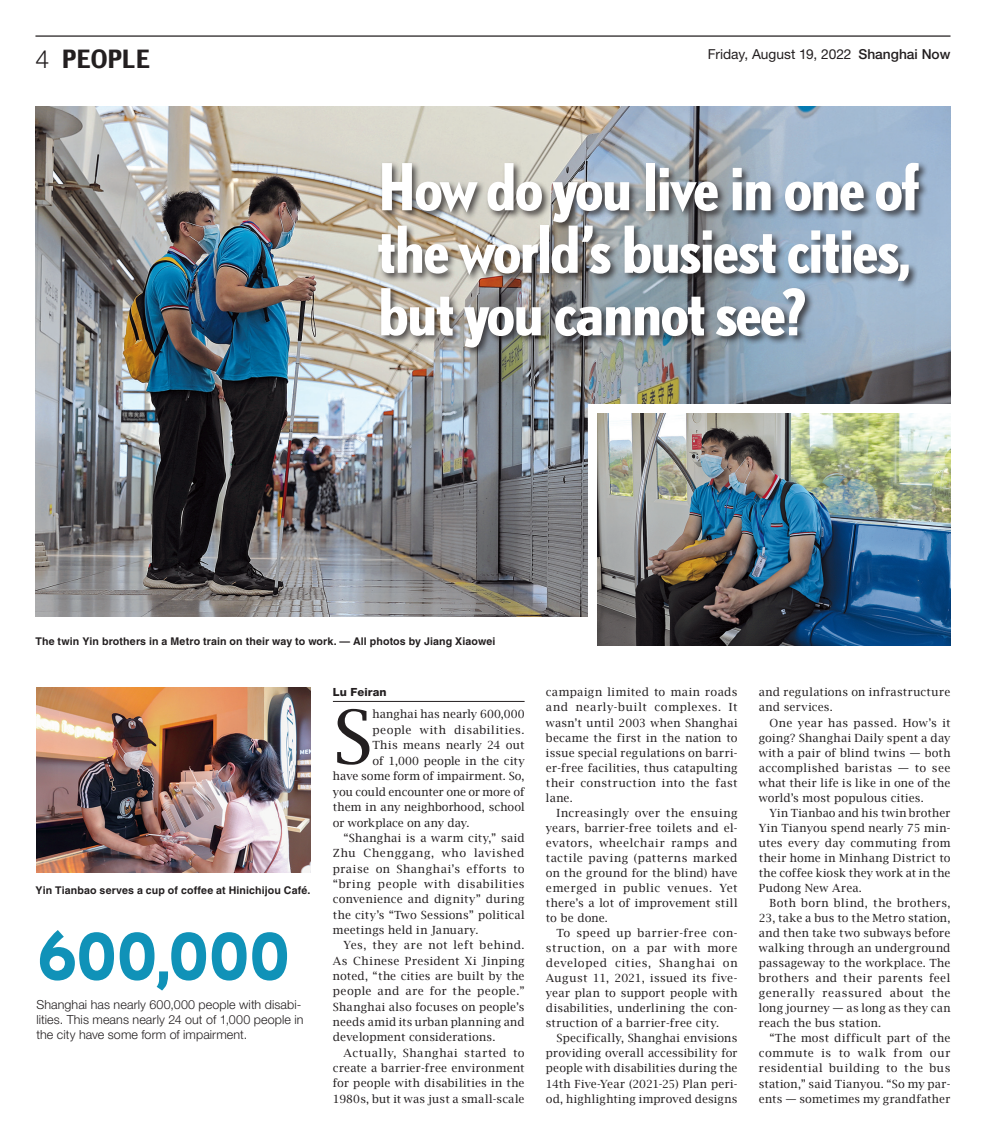
<style>
.page{position:relative;width:986px;height:1138px;background:#fff}
.page>*{position:absolute;margin:0;border:0;box-sizing:border-box;transform-origin:0 0}
._0_intro-drop{font:73.5px "Lucida Bright";color:#231f20}
._0_head2{font:700 condensed 60px/62.5px "DTL Nobel T";letter-spacing:-.045em;color:#fff}
._1_number-1{font:700 60px "DTL Nobel T";letter-spacing:-.025em;color:#1092b8}
.t1{font:25px "Charcoal";color:#231f20}
.t2{font:13.75px "Helvetica Neue LT Std";color:#231f20}
._1_number-2{font:300 12.5px/15px "Helvetica Neue LT Std";letter-spacing:.005em;color:#231f20}
._0_body{font:11.25px/15px "Lucida Bright";letter-spacing:.02em;color:#231f20;text-align:justify}
._0_intro-drop-2{font:11.25px "Lucida Bright";letter-spacing:.01em;color:#231f20}
._0_intro-drop-3{font:11.25px "Lucida Bright";letter-spacing:.05em;color:#231f20}
._0_byline{font:800 11.25px "Helvetica Neue LT Std";letter-spacing:.01em;color:#231f20}
._1_caption{font:700 10.62px "Helvetica LT Std";letter-spacing:.01em;color:#231f20}
.s1{font-family:"Helvetica Neue LT Std";font-weight:300}
.s2{font-weight:500}
</style>
<div class="page">
<hr style="left:35px;top:35px;width:915px;height:2px;background:#231f20">
<img style="left:36px;top:687px;width:274px;height:185px">
<hr style="left:333px;top:701px;width:191px;height:1px;background:#231f20">
<img style="left:35px;top:106px;width:915px;height:511px">
<div style="left:587px;top:404px;width:363px;height:260px;background:#fff"></div>
<img style="left:597px;top:413px;width:353px;height:232px">
<div style="left:376px;top:161px;width:609px;height:221px;background:#231f20;opacity:.75"></div>
<p class="t1" style="left:35px;top:43px;width:116px"><span class="s1">4</span> PEOPLE</p>
<p class="t2" style="left:707px;top:46px;width:244px">Friday, August 19, 2022 <span class="s2">Shanghai Now</span></p>
<p class="_0_head2" style="left:377px;top:153px;width:543px">How do you live in one of the world’s busiest cities, but you cannot see?</p>
<p class="_1_caption" style="left:35px;top:635px;width:461px">The twin Yin brothers in a Metro train on their way to work. — All photos by Jiang Xiaowei</p>
<p class="_1_caption" style="left:35px;top:883px;width:276px">Yin Tianbao serves a cup of coffee at Hinichijou Café.</p>
<p class="_1_number-1" style="left:36px;top:915px;width:256px">600,000</p>
<p class="_1_number-2" style="left:36px;top:996px;width:268px">Shanghai has nearly 600,000 people with disabi&shy;lities. This means nearly 24 out of 1,000 people in the city have some form of impairment.</p>
<p class="_0_byline" style="left:333px;top:685px;width:55px">Lu Feiran</p>
<p class="_0_intro-drop" style="left:333px;top:695px;width:41px">S</p>
<p class="_0_intro-drop-2" style="left:372px;top:708px;width:153px">hanghai has nearly 600,000</p>
<p class="_0_intro-drop-3" style="left:372px;top:723px;width:153px">people with disabilities.</p>
<p class="_0_intro-drop-2" style="left:372px;top:738px;width:154px">This means nearly 24 out</p>
<p class="_0_intro-drop-2" style="left:372px;top:754px;width:153px">of 1,000 people in the city</p>
<p class="_0_intro-drop-2" style="left:333px;top:769px;width:193px">have some form of impairment. So,</p>
<p class="_0_intro-drop-2" style="left:333px;top:785px;width:193px">you could encounter one or more of</p>
<p class="_0_intro-drop-2" style="left:333px;top:800px;width:193px">them in any neighborhood, school</p>
<p class="_0_intro-drop-2" style="left:333px;top:816px;width:138px">or workplace on any day.</p>
<p class="_0_body" style="left:333px;top:830px;width:193px;line-height:15.4px;text-indent:11px">“Shanghai is a warm city,” said Zhu Chenggang, who lavished praise on Shanghai’s efforts to “bring people with disabilities convenience and dignity” during the city’s “Two Sessions” political meetings held in January.</p>
<p class="_0_body" style="left:333px;top:937px;width:193px;line-height:15.4px;text-indent:11px">Yes, they are not left behind.<br>As Chinese President Xi Jinping noted, “the cities are built by the people and are for the people.” Shanghai also focuses on people’s needs amid its urban planning and development considerations.</p>
<p class="_0_body" style="left:333px;top:1044px;width:193px;line-height:15.4px;text-indent:11px">Actually, Shanghai started to create a barrier-free environment for people with disabilities in the 1980s, but it was just a small-scale</p>
<p class="_0_body" style="left:545px;top:685px;width:193px">campaign limited to main roads and nearly-built complexes. It wasn’t until 2003 when Shanghai became the first in the nation to issue special regulations on barri&shy;er-free facilities, thus catapulting their construction into the fast lane.</p>
<p class="_0_body" style="left:545px;top:805px;width:193px;text-indent:11px">Increasingly over the ensuing years, barrier-free toilets and el&shy;evators, wheelchair ramps and tactile paving (patterns marked on the ground for the blind) have emerged in public venues. Yet there’s a lot of improvement still to be done.</p>
<p class="_0_body" style="left:545px;top:925px;width:193px;text-indent:11px">To speed up barrier-free con&shy;struction, on a par with more developed cities, Shanghai on August 11, 2021, issued its five&shy;year plan to support people with disabilities, underlining the con&shy;struction of a barrier-free city.</p>
<p class="_0_body" style="left:545px;top:1030px;width:193px;text-indent:11px">Specifically, Shanghai envisions providing overall accessibility for people with disabilities during the 14th Five-Year (2021-25) Plan peri&shy;od, highlighting improved designs</p>
<p class="_0_body" style="left:758px;top:685px;width:193px">and regulations on infrastructure and services.</p>
<p class="_0_body" style="left:758px;top:715px;width:193px;text-indent:11px">One year has passed. How’s it going? Shanghai Daily spent a day with a pair of blind twins — both accomplished baristas — to see what their life is like in one of the world’s most populous cities.</p>
<p class="_0_body" style="left:758px;top:805px;width:193px;text-indent:11px">Yin Tianbao and his twin brother Yin Tianyou spend nearly 75 min&shy;utes every day commuting from their home in Minhang District to the coffee kiosk they work at in the Pudong New Area.</p>
<p class="_0_body" style="left:758px;top:895px;width:193px;text-indent:11px">Both born blind, the brothers, 23, take a bus to the Metro station, and then take two subways before walking through an underground passageway to the workplace. The brothers and their parents feel generally reassured about the long journey — as long as they can reach the bus station.</p>
<p class="_0_body" style="left:758px;top:1030px;width:193px;text-indent:11px">“The most difficult part of the commute is to walk from our residential building to the bus station,” said Tianyou. “So my par&shy;ents — sometimes my grandfather</p>
</div>
